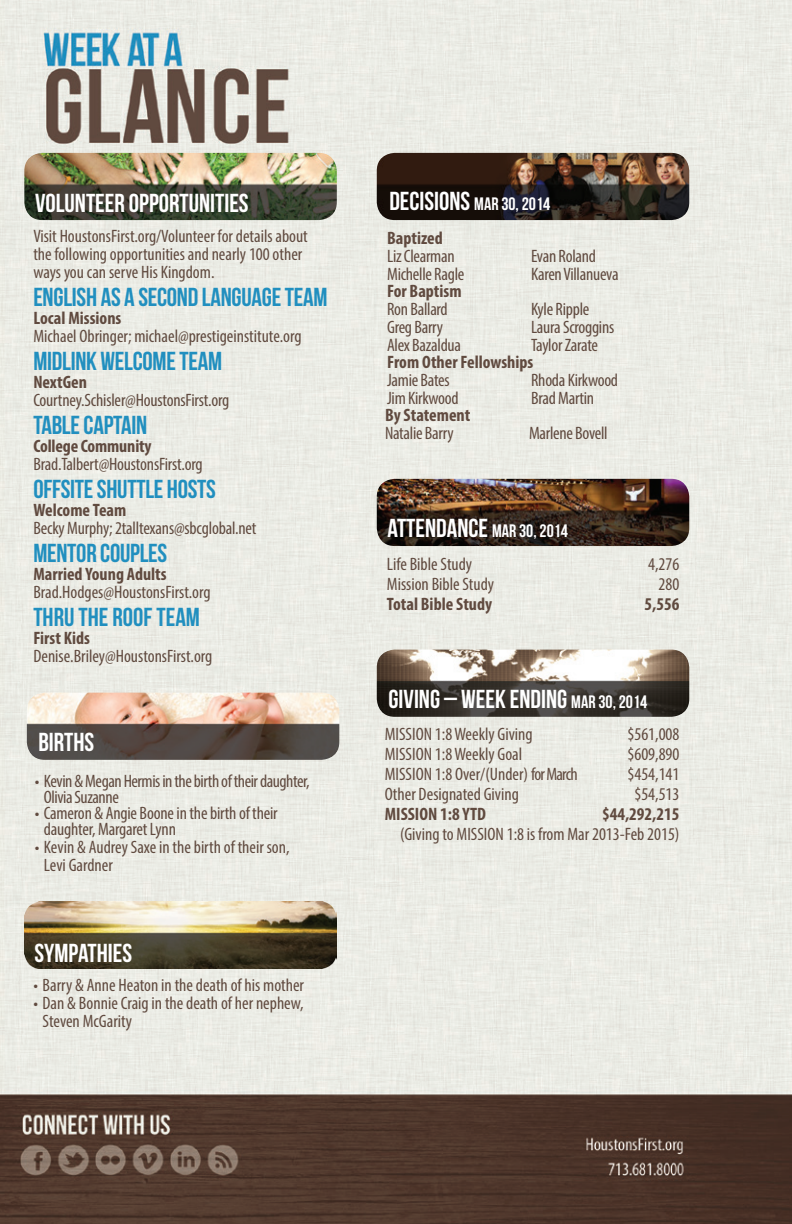
<style>
.page{position:relative;width:792px;height:1224px;background:#fff}
.page>*{position:absolute;margin:0;border:0;box-sizing:border-box;transform-origin:0 0}
.t1{font:26px "Bebas Neue";letter-spacing:-.01em;color:#218fbf}
.t2{font:26px "Bebas Neue";color:#fff}
.t3{font:condensed 18px/18px "Myriad Pro";letter-spacing:-.005em;color:#604a3f}
.t4{font:700 condensed 18px "Myriad Pro";color:#604a3f}
.t5{font:condensed 18px/16px "Myriad Pro";letter-spacing:-.025em;color:#604a3f}
.t6{font:18px "Bebas Neue";color:#fff}
.s1{font-size:26px}
.s2{font-size:18px}
</style>
<div class="page">
<img style="left:0;top:0;width:792px;height:1224px">
<img style="left:24px;top:153px;width:313px;height:67px">
<img style="left:377px;top:650px;width:312px;height:67px">
<img style="left:377px;top:153px;width:312px;height:67px">
<img style="left:377px;top:479px;width:312px;height:67px">
<img style="left:24px;top:901px;width:312px;height:68px">
<img style="left:27px;top:693px;width:312px;height:67px">
<h1 class="t2" style="left:35px;top:189px;width:215px">VOLUNTEER OPPORTUNITIES</h1>
<p class="t3" style="left:33px;top:226px;width:276px">Visit HoustonsFirst.org/Volunteer for details about the following opportunities and nearly 100 other ways you can serve His Kingdom.</p>
<h1 class="t1" style="left:33px;top:282px;width:296px">ENGLISH AS A SECOND LANGUAGE TEAM</h1>
<p class="t4" style="left:33px;top:306px;width:90px">Local Missions</p>
<p class="t3" style="left:33px;top:326px;width:270px">Michael Obringer; michael@prestigeinstitute.org</p>
<h1 class="t1" style="left:33px;top:346px;width:190px">MIDLINK WELCOME TEAM</h1>
<p class="t4" style="left:33px;top:370px;width:55px">NextGen</p>
<p class="t3" style="left:33px;top:390px;width:197px">Courtney.Schisler@HoustonsFirst.org</p>
<h1 class="t1" style="left:33px;top:410px;width:116px">TABLE CAPTAIN</h1>
<p class="t4" style="left:33px;top:434px;width:120px">College Community</p>
<p class="t3" style="left:33px;top:454px;width:171px">Brad.Talbert@HoustonsFirst.org</p>
<h1 class="t1" style="left:33px;top:474px;width:184px">OFFSITE SHUTTLE HOSTS</h1>
<p class="t4" style="left:33px;top:498px;width:95px">Welcome Team</p>
<p class="t3" style="left:33px;top:518px;width:225px">Becky Murphy; 2talltexans@sbcglobal.net</p>
<h1 class="t1" style="left:33px;top:538px;width:135px">MENTOR COUPLES</h1>
<p class="t4" style="left:33px;top:562px;width:135px">Married Young Adults</p>
<p class="t3" style="left:33px;top:582px;width:179px">Brad.Hodges@HoustonsFirst.org</p>
<h1 class="t1" style="left:33px;top:602px;width:168px">THRU THE ROOF TEAM</h1>
<p class="t4" style="left:33px;top:626px;width:58px">First Kids</p>
<p class="t3" style="left:33px;top:646px;width:180px">Denise.Briley@HoustonsFirst.org</p>
<h1 class="t2" style="left:38px;top:728px;width:58px">BIRTHS</h1>
<p class="t5" style="left:44px;top:773px;width:267px;text-indent:-9px">• Kevin &amp; Megan Hermis in the birth of their daughter,<br>Olivia Suzanne</p>
<p class="t3" style="left:44px;top:805px;width:235px;line-height:16px;text-indent:-9px">• Cameron &amp; Angie Boone in the birth of their daughter, Margaret Lynn</p>
<p class="t3" style="left:44px;top:838px;width:247px;text-indent:-9px">• Kevin &amp; Audrey Saxe in the birth of their son,<br>Levi Gardner</p>
<h1 class="t2" style="left:35px;top:938px;width:99px">SYMPATHIES</h1>
<p class="t3" style="left:34px;top:976px;width:272px">• Barry &amp; Anne Heaton in the death of his mother</p>
<p class="t3" style="left:43px;top:994px;width:263px;text-indent:-9px">• Dan &amp; Bonnie Craig in the death of her nephew,<br>Steven McGarity</p>
<p class="t6" style="left:389px;top:194px;width:162px"><span class="s1">DECISIONS</span> MAR 30, 2014</p>
<p class="t4" style="left:387px;top:227px;width:57px">Baptized</p>
<p class="t3" style="left:387px;top:247px;width:69px">Liz Clearman</p>
<p class="t3" style="left:531px;top:247px;width:66px">Evan Roland</p>
<p class="t3" style="left:387px;top:265px;width:79px">Michelle Ragle</p>
<p class="t3" style="left:531px;top:265px;width:89px">Karen Villanueva</p>
<p class="t4" style="left:387px;top:280px;width:76px">For Baptism</p>
<p class="t3" style="left:387px;top:300px;width:62px">Ron Ballard</p>
<p class="t3" style="left:531px;top:300px;width:60px">Kyle Ripple</p>
<p class="t3" style="left:387px;top:318px;width:57px">Greg Barry</p>
<p class="t3" style="left:531px;top:318px;width:85px">Laura Scroggins</p>
<p class="t3" style="left:387px;top:336px;width:75px">Alex Bazaldua</p>
<p class="t3" style="left:531px;top:336px;width:68px">Taylor Zarate</p>
<p class="t4" style="left:387px;top:351px;width:148px">From Other Fellowships</p>
<p class="t3" style="left:387px;top:371px;width:64px">Jamie Bates</p>
<p class="t3" style="left:531px;top:371px;width:89px">Rhoda Kirkwood</p>
<p class="t3" style="left:387px;top:389px;width:73px">Jim Kirkwood</p>
<p class="t3" style="left:531px;top:389px;width:65px">Brad Martin</p>
<p class="t4" style="left:385px;top:404px;width:87px">By Statement</p>
<p class="t3" style="left:385px;top:424px;width:70px">Natalie Barry</p>
<p class="t3" style="left:529px;top:424px;width:80px">Marlene Bovell</p>
<h1 class="t2" style="left:387px;top:514px;width:182px">ATTENDANCE <span class="s2">MAR 30, 2014</span></h1>
<p class="t3" style="left:387px;top:554px;width:109px;line-height:20px">Life Bible Study<br>Mission Bible Study</p>
<p class="t4" style="left:387px;top:593px;width:107px">Total Bible Study</p>
<p class="t3" style="left:648px;top:554px;width:33px;line-height:20px;text-align:center">4,276<br>280</p>
<p class="t4" style="left:645px;top:593px;width:36px">5,556</p>
<h1 class="t2" style="left:388px;top:684px;width:260px">GIVING – WEEK ENDING <span class="s2">MAR 30, 2014</span></h1>
<p class="t3" style="left:385px;top:725px;width:149px">MISSION 1:8 Weekly Giving</p>
<p class="t3" style="left:628px;top:725px;width:54px">$561,008</p>
<p class="t3" style="left:385px;top:745px;width:139px">MISSION 1:8 Weekly Goal</p>
<p class="t3" style="left:628px;top:745px;width:54px">$609,890</p>
<p class="t3" style="left:385px;top:765px;width:194px">MISSION 1:8 Over/(Under) for March</p>
<p class="t3" style="left:628px;top:765px;width:54px">$454,141</p>
<p class="t3" style="left:385px;top:785px;width:136px">Other Designated Giving</p>
<p class="t3" style="left:634px;top:785px;width:47px">$54,513</p>
<p class="t4" style="left:385px;top:803px;width:103px">MISSION 1:8 YTD</p>
<p class="t4" style="left:602px;top:803px;width:79px">$44,292,215</p>
<p class="t3" style="left:400px;top:825px;width:281px">(Giving to MISSION 1:8 is from Mar 2013-Feb 2015)</p>
</div>
